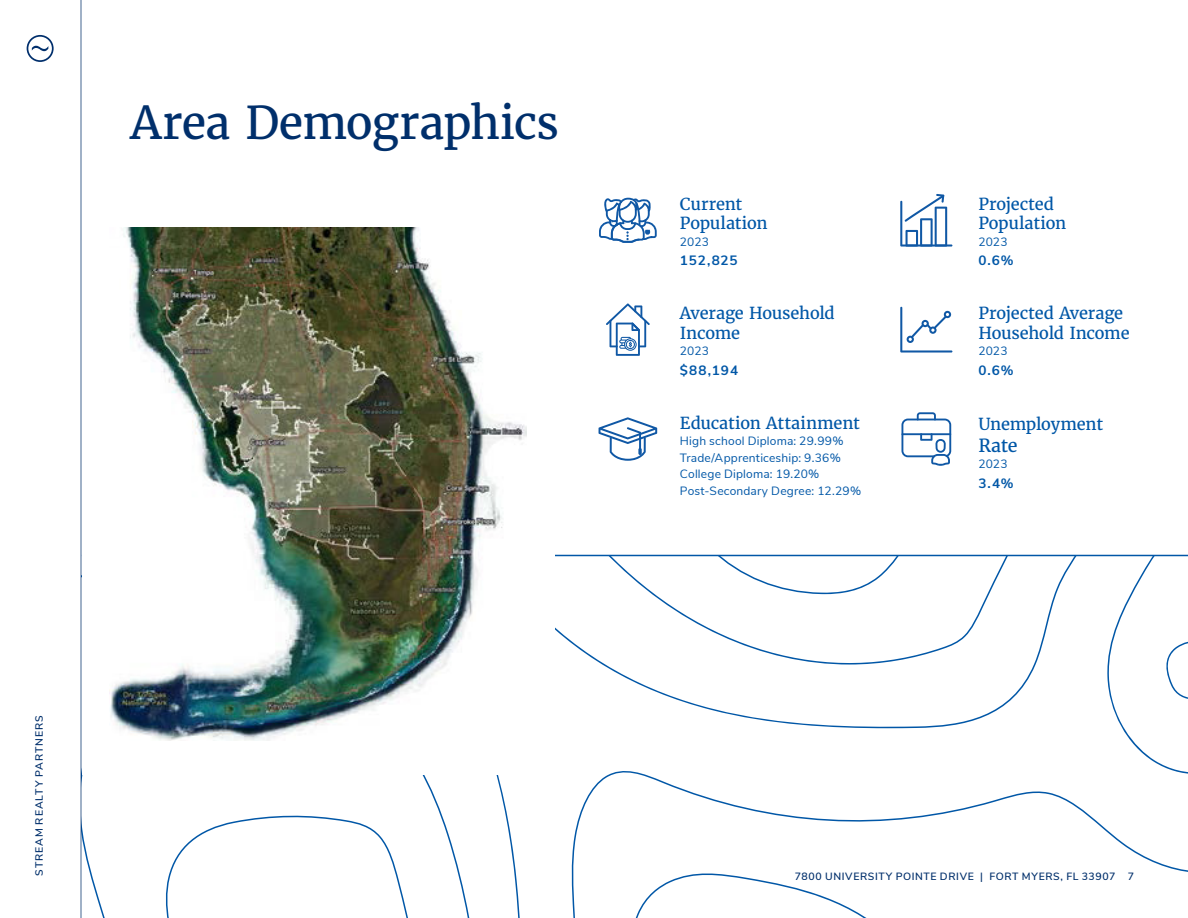
<style>
.page{position:relative;width:1188px;height:918px;background:#fff}
.page>*{position:absolute;margin:0;border:0;box-sizing:border-box;transform-origin:0 0}
.t1{font:45px "Merriweather";letter-spacing:-.02em;color:#002f6b}
.t2{font:18px "Merriweather";color:#0157a7}
.t3{font:16.5px/19.8px "Merriweather";letter-spacing:-.015em;color:#0157a7}
.t4{font:700 13.5px "Nunito Sans";letter-spacing:.06em;color:#0157a7}
.t5{font:12px "Nunito Sans";letter-spacing:.015em;color:#0157a7}
.t6{font:600 10.5px "Nunito Sans";letter-spacing:.065em;color:#002f6b}
.t7{font:600 10.5px "Nunito Sans";letter-spacing:.085em;color:#002f6b}
</style>
<div class="page">
<svg style="left:82px;top:555px;width:1106px;height:363px"></svg>
<svg style="left:599px;top:198px;width:58px;height:45px"></svg>
<svg style="left:900px;top:194px;width:52px;height:53px"></svg>
<svg style="left:900px;top:307px;width:52px;height:46px"></svg>
<svg style="left:606px;top:303px;width:44px;height:53px"></svg>
<svg style="left:901px;top:412px;width:50px;height:54px"></svg>
<svg style="left:599px;top:417px;width:58px;height:44px"></svg>
<div style="left:82px;top:193px;width:472px;height:581px;background:#fff"></div>
<img style="left:109px;top:227px;width:418px;height:514px">
<hr style="left:80px;top:0;width:2px;height:918px;background:#002f6b">
<svg style="left:27px;top:35px;width:27px;height:27px"></svg>
<p class="t1" style="left:130px;top:95px;width:430px">Area Demographics</p>
<p class="t7" style="left:31px;top:876px;width:162px;rotate:-90deg">STREAM REALTY PARTNERS</p>
<p class="t3" style="left:680px;top:194px;width:89px">Current<br>Population</p>
<p class="t5" style="left:680px;top:233px;width:31px">2023</p>
<p class="t4" style="left:680px;top:251px;width:59px">152,825</p>
<p class="t3" style="left:680px;top:303px;width:156px">Average Household<br>Income</p>
<p class="t5" style="left:680px;top:342px;width:31px">2023</p>
<p class="t4" style="left:680px;top:360px;width:60px">$88,194</p>
<p class="t3" style="left:680px;top:413px;width:181px">Education Attainment</p>
<p class="t5" style="left:680px;top:432px;width:165px">High school Diploma: 29.99%</p>
<p class="t5" style="left:680px;top:449px;width:162px">Trade/Apprenticeship: 9.36%</p>
<p class="t5" style="left:680px;top:465px;width:141px">College Diploma: 19.20%</p>
<p class="t5" style="left:680px;top:482px;width:183px">Post-Secondary Degree: 12.29%</p>
<p class="t3" style="left:978px;top:194px;width:89px">Projected<br>Population</p>
<p class="t5" style="left:978px;top:233px;width:31px">2023</p>
<p class="t4" style="left:978px;top:251px;width:37px">0.6%</p>
<p class="t3" style="left:978px;top:303px;width:153px">Projected Average<br>Household Income</p>
<p class="t5" style="left:978px;top:342px;width:31px">2023</p>
<p class="t4" style="left:978px;top:360px;width:37px">0.6%</p>
<p class="t3" style="left:978px;top:414px;width:126px">Unemployment</p>
<p class="t2" style="left:978px;top:434px;width:41px">Rate</p>
<p class="t5" style="left:978px;top:455px;width:31px">2023</p>
<p class="t4" style="left:978px;top:473px;width:37px">3.4%</p>
<p class="t6" style="left:795px;top:868px;width:341px">7800 UNIVERSITY POINTE DRIVE | FORT MYERS, FL 33907 7</p>
</div>
